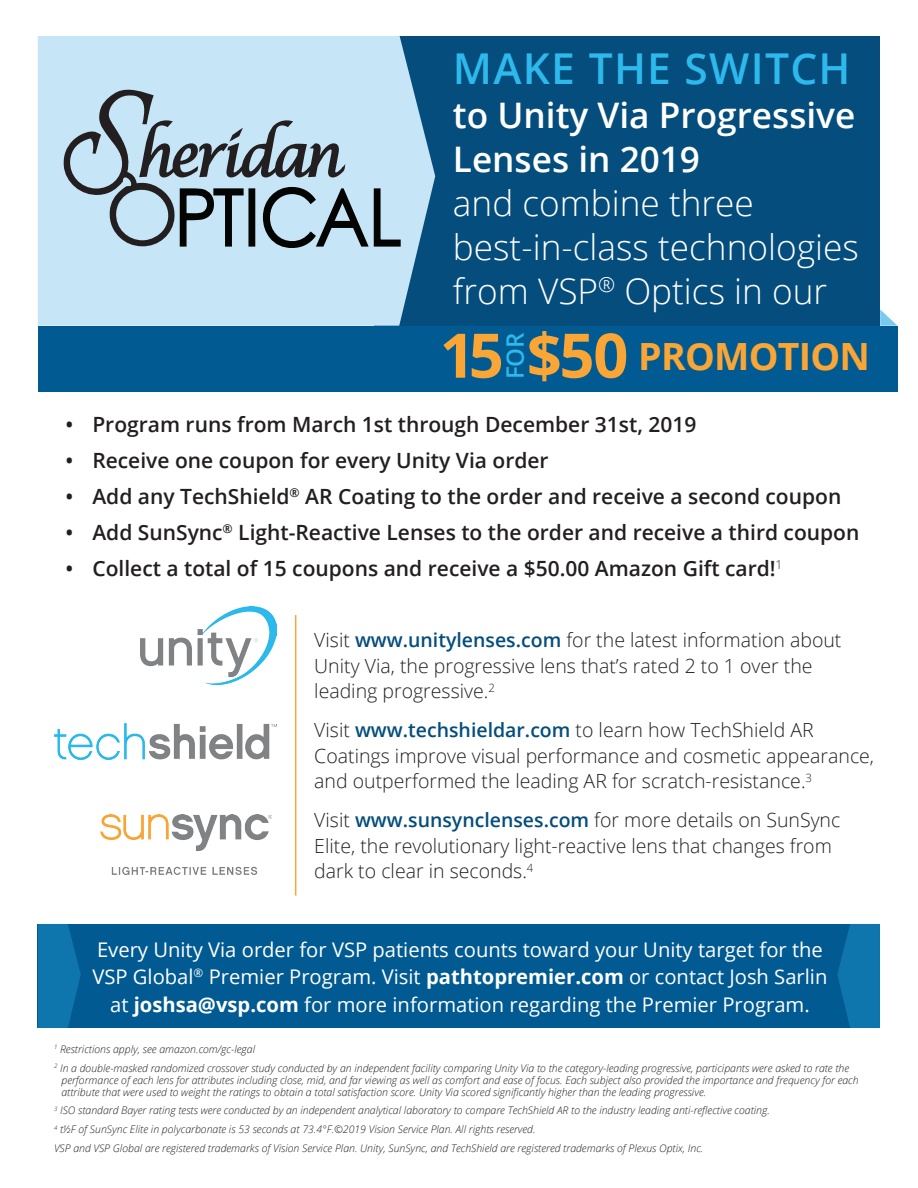
<style>
.page{position:relative;width:918px;height:1188px;background:#fff}
.page>*{position:absolute;margin:0;border:0;box-sizing:border-box;transform-origin:0 0}
.t1{font:700 61.5px "Open Sans";color:#faa636}
.t2{font:600 42.6px "Open Sans";letter-spacing:.03em;color:#2db9ec}
.t3{font:700 37.5px "Open Sans";letter-spacing:-.02em;color:#faa636}
.t4{font:300 35.25px/44px "Open Sans";color:#fff}
.t5{font:600 35.25px/44px "Open Sans";color:#fff}
.t6{font:600 24px "Open Sans";color:#2db9ec}
.t7{font:600 21px "Open Sans";color:#231f20}
.t8{font:20.25px/27.5px "Open Sans";color:#fff;text-align:center}
.t9{font:300 19.5px/25.5px "Open Sans";color:#231f20}
.t10{font:italic 300 10.5px/18.8px "Open Sans";color:#231f20}
.s1{font-weight:600;color:#044d7c}
.s2{font-weight:700}
</style>
<div class="page">
<div style="left:374px;top:35px;width:506px;height:339px;background:#044d7c"></div>
<svg style="left:38px;top:36px;width:397px;height:290px;background:#b3d7ec"></svg>
<svg style="left:880px;top:309px;width:17px;height:17px"></svg>
<div style="left:38px;top:326px;width:859px;height:65px;background:#015a92"></div>
<div style="left:38px;top:924px;width:842px;height:104px;background:#015a92"></div>
<svg style="left:64px;top:90px;width:337px;height:159px;background:#a1bac8"></svg>
<img style="left:100px;top:815px;width:172px;height:59px">
<img style="left:54px;top:724px;width:222px;height:36px">
<img style="left:141px;top:606px;width:135px;height:79px">
<hr style="left:295px;top:615px;width:1px;height:281px;background:#faa636">
<svg style="left:837px;top:924px;width:43px;height:104px"></svg>
<svg style="left:38px;top:924px;width:43px;height:104px"></svg>
<div style="left:27px;top:12px;width:862px;height:24px;background:#fff"></div>
<h2 class="t2" style="left:453px;top:39px;width:399px">MAKE THE SWITCH</h2>
<h3 class="t5" style="left:453px;top:92px;width:404px">to Unity Via Progressive<br>Lenses in 2019</h3>
<h3 class="t4" style="left:453px;top:180px;width:407px">and combine three best-in-class technologies from VSP<sup>®</sup> Optics in our</h3>
<h3 class="t3" style="left:638px;top:330px;width:233px">PROMOTION</h3>
<h1 class="t1" style="left:440px;top:312px;width:190px">15 $50</h1>
<h3 class="t6" style="left:499px;top:379px;width:48px;rotate:-90deg">FOR</h3>
<h3 class="t7" style="left:65px;top:410px;width:632px">• Program runs from March 1st through December 31st, 2019</h3>
<h3 class="t7" style="left:65px;top:446px;width:485px">• Receive one coupon for every Unity Via order</h3>
<h3 class="t7" style="left:65px;top:482px;width:777px">• Add any TechShield<sup>®</sup> AR Coating to the order and receive a second coupon</h3>
<h3 class="t7" style="left:65px;top:518px;width:796px">• Add SunSync<sup>®</sup> Light-Reactive Lenses to the order and receive a third coupon</h3>
<h3 class="t7" style="left:65px;top:554px;width:719px">• Collect a total of 15 coupons and receive a $50.00 Amazon Gift card!<sup>1</sup></h3>
<h3 class="t9" style="left:314px;top:627px;width:529px">Visit <span class="s1">www.unitylenses.com</span> for the latest information about<br>Unity Via, the progressive lens that’s rated 2 to 1 over the leading progressive.<sup>2</sup></h3>
<h3 class="t9" style="left:314px;top:717px;width:561px">Visit <span class="s1">www.techshieldar.com</span> to learn how TechShield AR<br>Coatings improve visual performance and cosmetic appearance, and outperformed the leading AR for scratch-resistance.<sup>3</sup></h3>
<h3 class="t9" style="left:314px;top:807px;width:528px">Visit <span class="s1">www.sunsynclenses.com</span> for more details on SunSync<br>Elite, the revolutionary light-reactive lens that changes from dark to clear in seconds.<sup>4</sup></h3>
<h3 class="t8" style="left:92px;top:935px;width:737px">Every Unity Via order for VSP patients counts toward your Unity target for the<br>VSP Global<sup>®</sup> Premier Program. Visit <span class="s2">pathtopremier.com</span> or contact Josh Sarlin at <span class="s2">joshsa@vsp.com</span> for more information regarding the Premier Program.</h3>
<p class="t10" style="left:54px;top:1039px;width:797px"><sup>1</sup> Restrictions apply, see amazon.com/gc-legal<br><sup>2</sup> In a double-masked randomized crossover study conducted by an independent facility comparing Unity Via to the category-leading progressive, participants were asked to rate the</p>
<p class="t10" style="left:61px;top:1073px;width:799px;line-height:12px">performance of each lens for attributes including close, mid, and far viewing as well as comfort and ease of focus. Each subject also provided the importance and frequency for each attribute that were used to weight the ratings to obtain a total satisfaction score. Unity Via scored significantly higher than the leading progressive.</p>
<p class="t10" style="left:54px;top:1101px;width:718px"><sup>3</sup> ISO standard Bayer rating tests were conducted by an independent analytical laboratory to compare TechShield AR to the industry leading anti-reflective coating.<br><sup>4</sup> t½F of SunSync Elite in polycarbonate is 53 seconds at 73.4°F.©2019 Vision Service Plan. All rights reserved.<br>VSP and VSP Global are registered trademarks of Vision Service Plan. Unity, SunSync, and TechShield are registered trademarks of Plexus Optix, Inc.</p>
</div>
